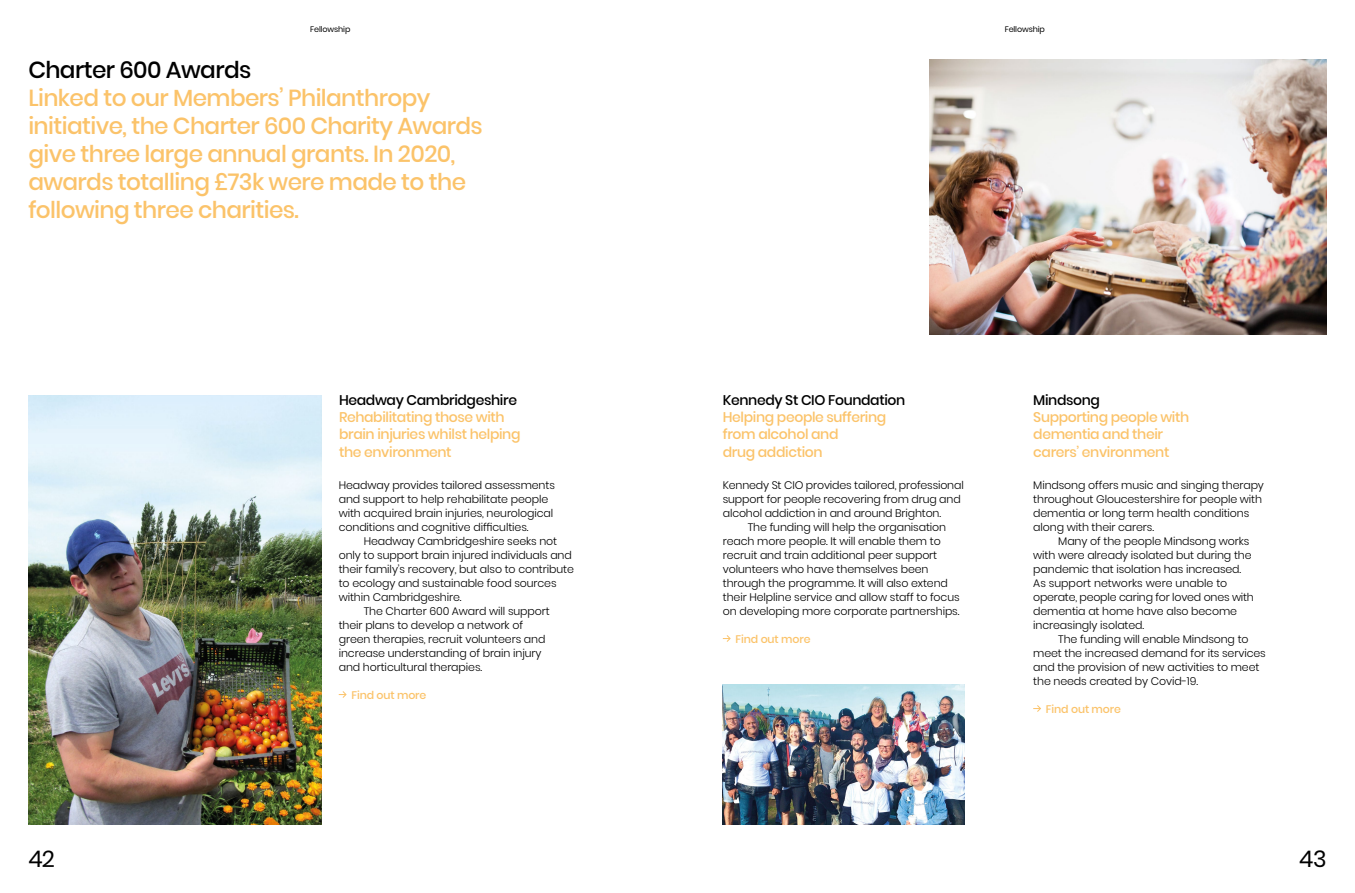
<style>
.page{position:relative;width:1355px;height:893px;background:#fff}
.page>*{position:absolute;margin:0;border:0;box-sizing:border-box;transform-origin:0 0}
.t1{font:500 23.2px/28px "Poppins";letter-spacing:-.025em;color:#fbc36a}
.t2{font:500 23.2px "Poppins";letter-spacing:-.025em;color:#000}
.t3{font:23px "Poppins";color:#000}
.t4{font:500 14px/17.1px "Poppins";letter-spacing:-.025em;color:#fbc36a}
.t5{font:500 14px "Poppins";letter-spacing:-.025em;color:#000}
.t6{font:300 11px/14px "Poppins";letter-spacing:-.01em;color:#000}
.t7{font:500 11px "Poppins";letter-spacing:-.01em;color:#fbc36a}
.t8{font:8px "Poppins";letter-spacing:-.015em;color:#000}
</style>
<div class="page">
<img style="left:930px;top:59px;width:397px;height:275px">
<img style="left:723px;top:684px;width:241px;height:140px">
<img style="left:28px;top:395px;width:294px;height:429px">
<svg style="left:339px;top:691px;width:8px;height:7px"></svg>
<svg style="left:723px;top:635px;width:8px;height:7px"></svg>
<svg style="left:1033px;top:705px;width:8px;height:7px"></svg>
<p class="t8" style="left:310px;top:25px;width:42px">Fellowship</p>
<p class="t8" style="left:1005px;top:25px;width:42px">Fellowship</p>
<h1 class="t2" style="left:28px;top:56px;width:225px">Charter 600 Awards</h1>
<h1 class="t1" style="left:28px;top:84px;width:456px">Linked to our Members’ Philanthropy initiative, the Charter 600 Charity Awards give three large annual grants. In 2020, awards totalling £73k were made to the following three charities.</h1>
<p class="t5" style="left:339px;top:392px;width:180px">Headway Cambridgeshire</p>
<p class="t4" style="left:339px;top:409px;width:183px">Rehabilitating those with brain injuries whilst helping the environment</p>
<p class="t6" style="left:339px;top:478px;width:218px">Headway provides tailored assessments and support to help rehabilitate people with acquired brain injuries, neurological conditions and cognitive difficulties.</p>
<p class="t6" style="left:364px;top:534px;width:195px">Headway Cambridgeshire seeks not</p>
<p class="t6" style="left:339px;top:548px;width:235px">only to support brain injured individuals and</p>
<p class="t6" style="left:339px;top:562px;width:237px">their family’s recovery, but also to contribute</p>
<p class="t6" style="left:339px;top:576px;width:219px">to ecology and sustainable food sources</p>
<p class="t6" style="left:339px;top:590px;width:124px">within Cambridgeshire.</p>
<p class="t6" style="left:364px;top:604px;width:188px">The Charter 600 Award will support</p>
<p class="t6" style="left:339px;top:618px;width:186px">their plans to develop a network of</p>
<p class="t6" style="left:339px;top:632px;width:208px">green therapies, recruit volunteers and</p>
<p class="t6" style="left:339px;top:646px;width:204px">increase understanding of brain injury</p>
<p class="t6" style="left:339px;top:660px;width:145px">and horticultural therapies.</p>
<p class="t7" style="left:351px;top:688px;width:76px">Find out more</p>
<p class="t5" style="left:723px;top:392px;width:184px">Kennedy St CIO Foundation</p>
<p class="t4" style="left:723px;top:409px;width:165px">Helping people suffering from alcohol and<br>drug addiction</p>
<p class="t6" style="left:723px;top:478px;width:242px">Kennedy St CIO provides tailored, professional</p>
<p class="t6" style="left:723px;top:492px;width:239px">support for people recovering from drug and</p>
<p class="t6" style="left:723px;top:506px;width:220px">alcohol addiction in and around Brighton.</p>
<p class="t6" style="left:748px;top:520px;width:200px">The funding will help the organisation</p>
<p class="t6" style="left:723px;top:534px;width:219px">reach more people. It will enable them to</p>
<p class="t6" style="left:723px;top:548px;width:216px">recruit and train additional peer support</p>
<p class="t6" style="left:723px;top:562px;width:207px">volunteers who have themselves been</p>
<p class="t6" style="left:723px;top:576px;width:227px">through the programme. It will also extend</p>
<p class="t6" style="left:723px;top:590px;width:238px">their Helpline service and allow staff to focus</p>
<p class="t6" style="left:723px;top:604px;width:238px">on developing more corporate partnerships.</p>
<p class="t7" style="left:736px;top:632px;width:76px">Find out more</p>
<p class="t5" style="left:1033px;top:392px;width:68px">Mindsong</p>
<p class="t4" style="left:1033px;top:409px;width:158px">Supporting people with dementia and their carers’ environment</p>
<p class="t6" style="left:1033px;top:478px;width:232px">Mindsong offers music and singing therapy throughout Gloucestershire for people with dementia or long term health conditions along with their carers.</p>
<p class="t6" style="left:1033px;top:534px;width:222px;text-indent:25px">Many of the people Mindsong works with were already isolated but during the pandemic that isolation has increased.<br>As support networks were unable to operate, people caring for loved ones with dementia at home have also become increasingly isolated.</p>
<p class="t6" style="left:1033px;top:632px;width:234px;text-indent:25px">The funding will enable Mindsong to meet the increased demand for its services and the provision of new activities to meet the needs created by Covid-19.</p>
<p class="t7" style="left:1046px;top:702px;width:76px">Find out more</p>
<h2 class="t3" style="left:28px;top:845px;width:28px">42</h2>
<h2 class="t3" style="left:1299px;top:845px;width:29px">43</h2>
</div>
